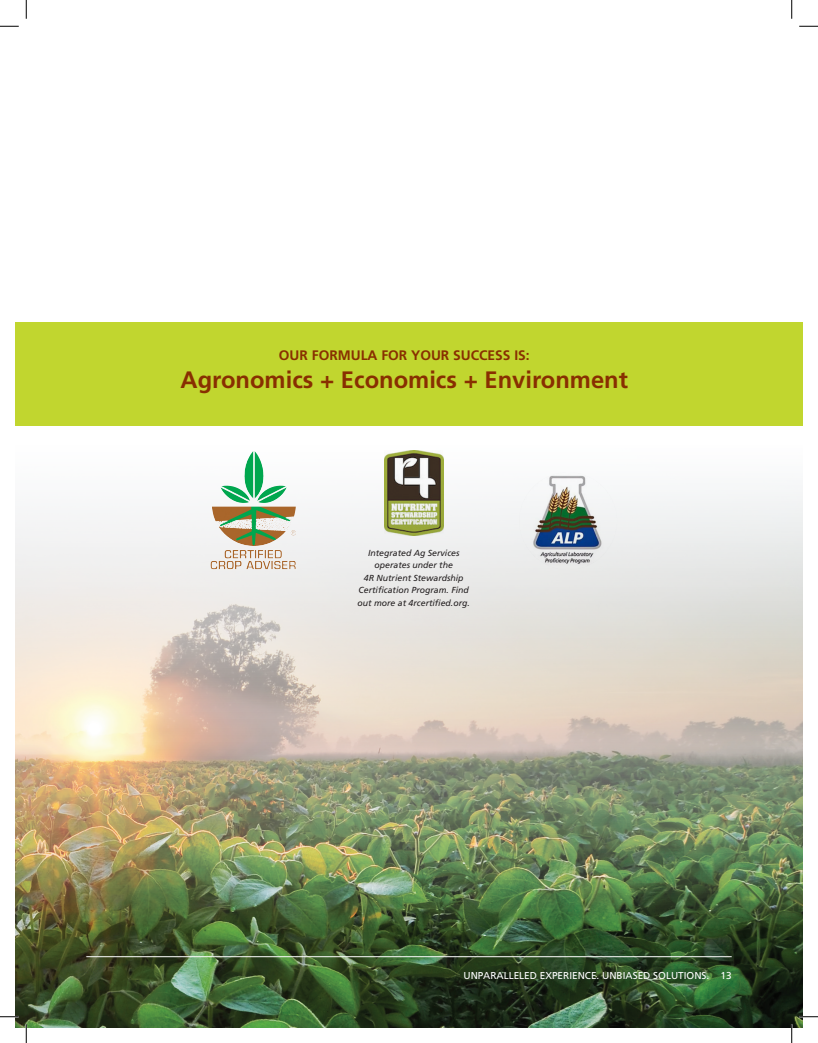
<style>
.page{position:relative;width:818px;height:1043px;background:#fff}
.page>*{position:absolute;margin:0;border:0;box-sizing:border-box;transform-origin:0 0}
.t1{font:700 23.75px "Frutiger";color:#882f01}
.t2{font:700 13.75px "Frutiger";color:#882f01}
.t3{font:10px "Frutiger";color:#fff}
.t4{font:italic 8.75px/12.5px "Frutiger";color:#231f20;text-align:center}
</style>
<div class="page">
<div style="left:15px;top:322px;width:787px;height:103px;background:#c1d62f"></div>
<img style="left:15px;top:450px;width:787px;height:578px">
<hr style="left:86px;top:956px;width:645px;height:1px;background:#fff">
<img style="left:247px;top:451px;width:16px;height:48px">
<img style="left:384px;top:451px;width:59px;height:84px">
<img style="left:519px;top:472px;width:98px;height:98px;border-radius:49px">
<svg style="left:0;top:25px;width:19px;height:2px"></svg>
<svg style="left:799px;top:25px;width:19px;height:2px"></svg>
<svg style="left:0;top:1015px;width:19px;height:2px"></svg>
<svg style="left:799px;top:1015px;width:19px;height:2px"></svg>
<svg style="left:25px;top:0;width:2px;height:19px"></svg>
<svg style="left:25px;top:1024px;width:2px;height:18px"></svg>
<svg style="left:791px;top:0;width:1px;height:19px"></svg>
<svg style="left:790px;top:1024px;width:2px;height:18px"></svg>
<h2 class="t2" style="left:279px;top:347px;width:252px">OUR FORMULA FOR YOUR SUCCESS IS:</h2>
<h1 class="t1" style="left:180px;top:366px;width:449px">Agronomics + Economics + Environment</h1>
<p class="t4" style="left:357px;top:546px;width:114px">Integrated Ag Services operates under the<br>4R Nutrient Stewardship<br>Certification Program. Find out more at 4rcertified.org.</p>
<p class="t3" style="left:463px;top:970px;width:270px">UNPARALLELED EXPERIENCE. UNBIASED SOLUTIONS. 13</p>
</div>
